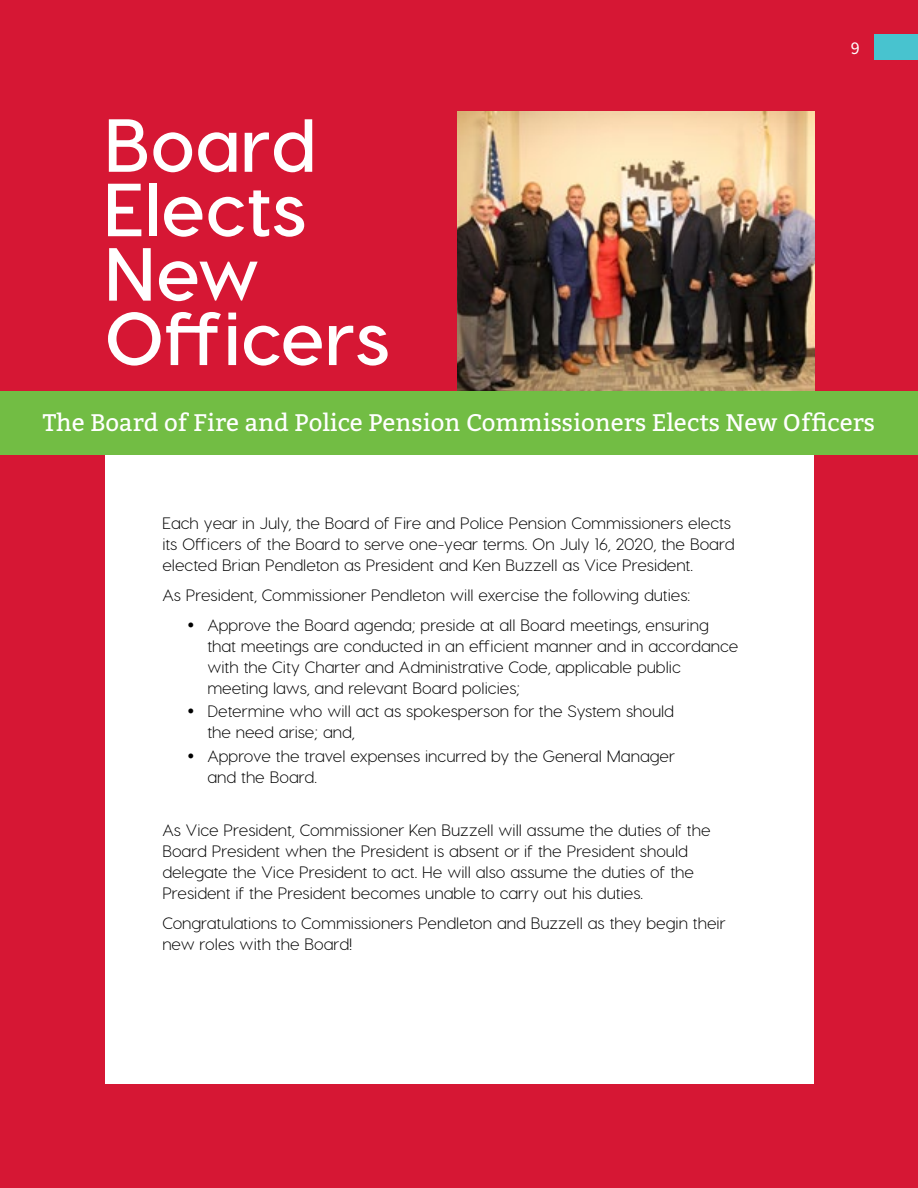
<style>
.page{position:relative;width:918px;height:1188px;background:#d61734}
.page>*{position:absolute;margin:0;border:0;box-sizing:border-box;transform-origin:0 0}
.t1{font:700 75px/64.5px "Visby CF";color:#fff}
.t2{font:24px "Bitter";color:#fff}
.t3{font:18px "Source Sans Pro";color:#fff}
.t4{font:300 16.5px/21px "Visby CF";color:#000}
</style>
<div class="page">
<div style="left:105px;top:438px;width:709px;height:646px;background:#fff"></div>
<img style="left:458px;top:112px;width:356px;height:279px">
<div style="left:0;top:391px;width:918px;height:64px;background:#72bd44"></div>
<div style="left:874px;top:35px;width:44px;height:25px;background:#48c3cf"></div>
<h1 class="t1" style="left:104px;top:112px;width:287px">Board<br>Elects<br>New<br>Officers</h1>
<p class="t3" style="left:851px;top:37px;width:10px">9</p>
<h2 class="t2" style="left:43px;top:405px;width:834px">The Board of Fire and Police Pension Commissioners Elects New Officers</h2>
<p class="t4" style="left:162px;top:512px;width:574px">Each year in July, the Board of Fire and Police Pension Commissioners elects its Officers of the Board to serve one-year terms. On July 16, 2020, the Board elected Brian Pendleton as President and Ken Buzzell as Vice President.</p>
<p class="t4" style="left:162px;top:584px;width:530px">As President, Commissioner Pendleton will exercise the following duties:</p>
<p class="t4" style="left:207px;top:614px;width:532px;text-indent:-20px">• Approve the Board agenda; preside at all Board meetings, ensuring that meetings are conducted in an efficient manner and in accordance with the City Charter and Administrative Code, applicable public meeting laws, and relevant Board policies;</p>
<p class="t4" style="left:207px;top:701px;width:468px;text-indent:-20px">• Determine who will act as spokesperson for the System should the need arise; and,</p>
<p class="t4" style="left:207px;top:745px;width:469px;text-indent:-20px">• Approve the travel expenses incurred by the General Manager and the Board.</p>
<p class="t4" style="left:162px;top:819px;width:550px">As Vice President, Commissioner Ken Buzzell will assume the duties of the Board President when the President is absent or if the President should delegate the Vice President to act. He will also assume the duties of the President if the President becomes unable to carry out his duties.</p>
<p class="t4" style="left:162px;top:912px;width:565px">Congratulations to Commissioners Pendleton and Buzzell as they begin their new roles with the Board!</p>
</div>
